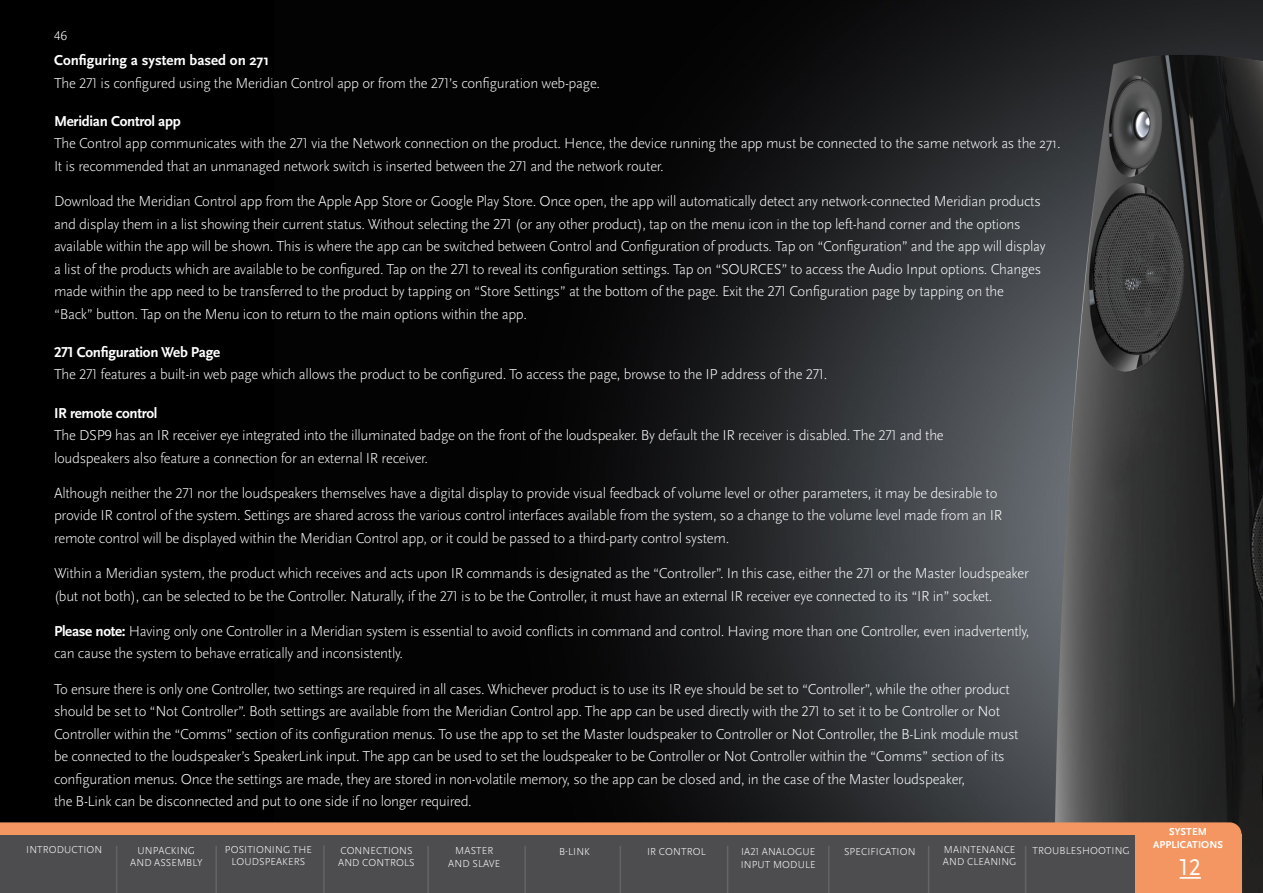
<style>
.page{position:relative;width:1263px;height:893px;background:#000}
.page>*{position:absolute;margin:0;border:0;box-sizing:border-box;transform-origin:0 0}
.t1{font:24px "Scala Sans Pro";color:#fff}
.t2{font:300 15px/22.5px "Scala Sans Pro";letter-spacing:-.02em;color:#fff}
.t3{font:300 13.5px "Scala Sans Pro";color:#fff}
.t4{font:300 10.5px/12.6px "Scala Sans Pro";letter-spacing:.01em;color:#fff;text-align:center}
.t5{font:700 10.5px/12.6px "Scala Sans Pro";letter-spacing:.01em;color:#fff;text-align:center}
.s1{font-weight:700}
.s2{font-size:14.7px}
</style>
<div class="page">
<img style="left:591px;top:0;width:672px;height:893px">
<svg style="left:0;top:822px;width:1241px;height:13px;background:#ec915e"></svg>
<div style="left:0;top:835px;width:1241px;height:58px;background:#4d4d4f"></div>
<div style="left:1135px;top:834px;width:106px;height:59px;background:#f49661"></div>
<hr style="left:116px;top:846px;width:1px;height:47px;background:#636466">
<hr style="left:215px;top:846px;width:2px;height:47px;background:#636466">
<hr style="left:323px;top:845px;width:2px;height:48px;background:#636466">
<hr style="left:427px;top:846px;width:2px;height:47px;background:#636466">
<hr style="left:524px;top:846px;width:2px;height:47px;background:#636466">
<hr style="left:727px;top:846px;width:1px;height:47px;background:#636466">
<hr style="left:620px;top:846px;width:1px;height:47px;background:#636466">
<hr style="left:828px;top:846px;width:1px;height:47px;background:#636466">
<hr style="left:928px;top:846px;width:1px;height:47px;background:#636466">
<hr style="left:1025px;top:846px;width:1px;height:47px;background:#636466">
<hr style="left:1180px;top:877px;width:21px;height:2px;background:#fff">
<p class="t3" style="left:54px;top:28px;width:15px">46</p>
<p class="t2" style="left:54px;top:49px;width:548px"><span class="s1">Configuring a system based on 271<br></span>The <span class="s2">271</span> is configured using the Meridian Control app or from the <span class="s2">271</span>’s configuration web-page.</p>
<p class="t2" style="left:54px;top:110px;width:1008px"><span class="s1">Meridian Control app<br></span>The Control app communicates with the <span class="s2">271</span> via the Network connection on the product. Hence, the device running the app must be connected to the same network as the 271.<br>It is recommended that an unmanaged network switch is inserted between the <span class="s2">271</span> and the network router.</p>
<p class="t2" style="left:54px;top:190px;width:993px">Download the Meridian Control app from the Apple App Store or Google Play Store. Once open, the app will automatically detect any network-connected Meridian products and display them in a list showing their current status. Without selecting the 271 (or any other product), tap on the menu icon in the top left-hand corner and the options available within the app will be shown. This is where the app can be switched between Control and Configuration of products. Tap on “Configuration” and the app will display a list of the products which are available to be configured. Tap on the 271 to reveal its configuration settings. Tap on “SOURCES” to access the Audio Input options. Changes made within the app need to be transferred to the product by tapping on “Store Settings” at the bottom of the page. Exit the 271 Configuration page by tapping on the “Back” button. Tap on the Menu icon to return to the main options within the app.</p>
<p class="t2" style="left:54px;top:341px;width:775px"><span class="s1">271 Configuration Web Page<br></span>The <span class="s2">271</span> features a built-in web page which allows the product to be configured. To access the page, browse to the IP address of the <span class="s2">271</span>.</p>
<p class="t2" style="left:54px;top:401px;width:891px"><span class="s1">IR remote control<br></span>The DSP9 has an IR receiver eye integrated into the illuminated badge on the front of the loudspeaker. By default the IR receiver is disabled. The <span class="s2">271</span> and the loudspeakers also feature a connection for an external IR receiver.</p>
<p class="t2" style="left:54px;top:482px;width:950px">Although neither the <span class="s2">271</span> nor the loudspeakers themselves have a digital display to provide visual feedback of volume level or other parameters, it may be desirable to provide IR control of the system. Settings are shared across the various control interfaces available from the system, so a change to the volume level made from an IR remote control will be displayed within the Meridian Control app, or it could be passed to a third-party control system.</p>
<p class="t2" style="left:54px;top:562px;width:976px">Within a Meridian system, the product which receives and acts upon IR commands is designated as the “Controller”. In this case, either the <span class="s2">271</span> or the Master loudspeaker (but not both), can be selected to be the Controller. Naturally, if the <span class="s2">271</span> is to be the Controller, it must have an external IR receiver eye connected to its “IR in” socket.</p>
<p class="t2" style="left:54px;top:620px;width:977px"><span class="s1">Please note:</span> Having only one Controller in a Meridian system is essential to avoid conflicts in command and control. Having more than one Controller, even inadvertently, can cause the system to behave erratically and inconsistently.</p>
<p class="t2" style="left:54px;top:677px;width:966px">To ensure there is only one Controller, two settings are required in all cases. Whichever product is to use its IR eye should be set to “Controller”, while the other product should be set to “Not Controller”. Both settings are available from the Meridian Control app. The app can be used directly with the <span class="s2">271</span> to set it to be Controller or Not Controller within the “Comms” section of its configuration menus. To use the app to set the Master loudspeaker to Controller or Not Controller, the B-Link module must be connected to the loudspeaker’s SpeakerLink input. The app can be used to set the loudspeaker to be Controller or Not Controller within the “Comms” section of its configuration menus. Once the settings are made, they are stored in non-volatile memory, so the app can be closed and, in the case of the Master loudspeaker,<br>the B-Link can be disconnected and put to one side if no longer required.</p>
<p class="t4" style="left:647px;top:845px;width:60px">IR CONTROL</p>
<p class="t4" style="left:844px;top:845px;width:73px">SPECIFICATION</p>
<p class="t4" style="left:943px;top:843px;width:75px;text-align:left">MAINTENANCE<br>AND CLEANING</p>
<p class="t4" style="left:1032px;top:844px;width:99px">TROUBLESHOOTING</p>
<p class="t4" style="left:26px;top:843px;width:78px">INTRODUCTION</p>
<p class="t4" style="left:130px;top:844px;width:74px">UNPACKING<br>AND ASSEMBLY</p>
<p class="t4" style="left:225px;top:843px;width:89px">POSITIONING THE<br>LOUDSPEAKERS</p>
<p class="t4" style="left:559px;top:845px;width:32px">B-LINK</p>
<p class="t4" style="left:741px;top:845px;width:76px;text-align:left">IA21 ANALOGUE<br>INPUT MODULE</p>
<p class="t4" style="left:338px;top:844px;width:78px;text-align:left">CONNECTIONS<br>AND CONTROLS</p>
<p class="t4" style="left:448px;top:844px;width:54px">MASTER<br>AND SLAVE</p>
<p class="t5" style="left:1153px;top:825px;width:71px">SYSTEM<br>APPLICATIONS</p>
<h1 class="t1" style="left:1180px;top:854px;width:23px">12</h1>
</div>
